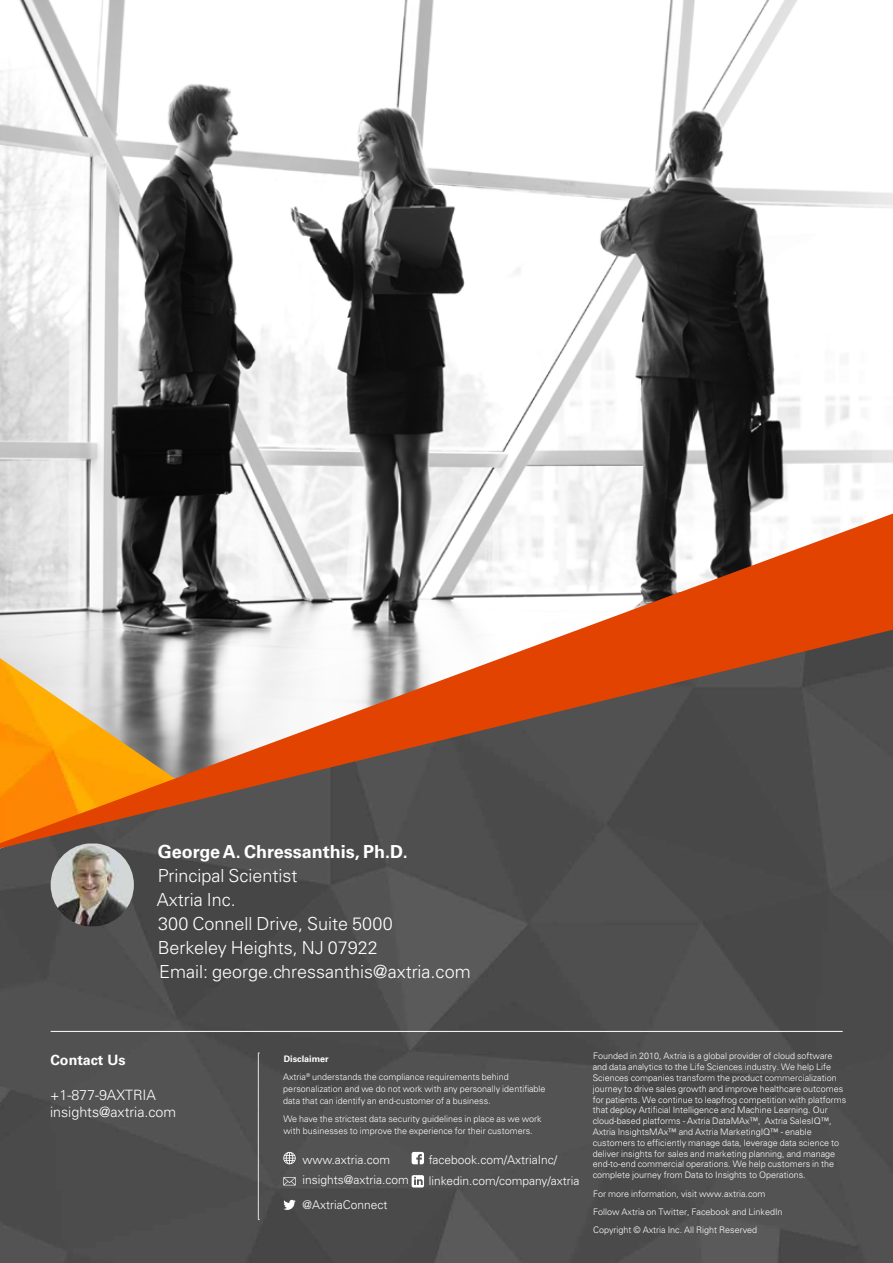
<style>
.page{position:relative;width:893px;height:1263px;background:#fff}
.page>*{position:absolute;margin:0;border:0;box-sizing:border-box;transform-origin:0 0}
.t1{font:300 18px/24px "Univers LT Std";color:#fff}
.t2{font:700 18px "Univers LT Std";color:#fff}
.t3{font:300 14.25px/17px "Univers LT Std";color:#fff}
.t4{font:700 14.25px "Univers LT Std";color:#fff}
.t5{font:300 12px/21px "Univers LT Std";color:#fff}
.t6{font:300 9px/10.8px "Univers LT Std";color:#fff}
.s1{font-weight:700}
</style>
<div class="page">
<img style="left:0;top:0;width:893px;height:514px">
<img style="left:0;top:848px;width:893px;height:415px">
<svg style="left:0;top:514px;width:893px;height:334px"></svg>
<svg style="left:258px;top:1053px;width:1px;height:167px"></svg>
<hr style="left:51px;top:1031px;width:792px;height:1px;background:#fff">
<img style="left:51px;top:843px;width:83px;height:83px">
<svg style="left:283px;top:1152px;width:13px;height:12px"></svg>
<svg style="left:412px;top:1152px;width:12px;height:12px"></svg>
<svg style="left:283px;top:1177px;width:13px;height:8px"></svg>
<svg style="left:412px;top:1175px;width:12px;height:12px"></svg>
<svg style="left:283px;top:1200px;width:13px;height:10px"></svg>
<h1 class="t2" style="left:158px;top:841px;width:251px">George A. Chressanthis, Ph.D.</h1>
<h1 class="t1" style="left:157px;top:863px;width:315px">Principal Scientist<br>Axtria Inc.<br>300 Connell Drive, Suite 5000<br>Berkeley Heights, NJ 07922<br>Email: george.chressanthis@axtria.com</h1>
<h2 class="t4" style="left:50px;top:1051px;width:77px">Contact Us</h2>
<h2 class="t3" style="left:50px;top:1086px;width:128px">+1-877-9AXTRIA insights@axtria.com</h2>
<p class="t6" style="left:283px;top:1049px;width:227px;line-height:18px"><span class="s1">Disclaimer<br></span>Axtria<sup>®</sup> understands the compliance requirements behind</p>
<p class="t6" style="left:283px;top:1082px;width:264px;line-height:12px">personalization and we do not work with any personally identifiable data that can identify an end-customer of a business.</p>
<p class="t6" style="left:283px;top:1112px;width:260px;line-height:12px">We have the strictest data security guidelines in place as we work with businesses to improve the experience for their customers.</p>
<h3 class="t5" style="left:303px;top:1149px;width:108px;line-height:20.1px">www.axtria.com insights@axtria.com</h3>
<h3 class="t5" style="left:303px;top:1194px;width:86px">@AxtriaConnect</h3>
<h3 class="t5" style="left:429px;top:1149px;width:152px">facebook.com/AxtriaInc/ linkedin.com/company/axtria</h3>
<p class="t6" style="left:593px;top:1051px;width:255px">Founded in 2010, Axtria is a global provider of cloud software and data analytics to the Life Sciences industry. We help Life Sciences companies transform the product commercialization journey to drive sales growth and improve healthcare outcomes for patients. We continue to leapfrog competition with platforms that deploy Artificial Intelligence and Machine Learning. Our cloud-based platforms - Axtria DataMAx™, Axtria SalesIQ™, Axtria InsightsMAx™ and Axtria MarketingIQ™ - enable customers to efficiently manage data, leverage data science to deliver insights for sales and marketing planning, and manage end-to-end commercial operations. We help customers in the complete journey from Data to Insights to Operations.</p>
<p class="t6" style="left:593px;top:1184px;width:191px;line-height:18.3px">For more information, visit www.axtria.com<br>Follow Axtria on Twitter, Facebook and LinkedIn<br>Copyright © Axtria Inc. All Right Reserved</p>
</div>
